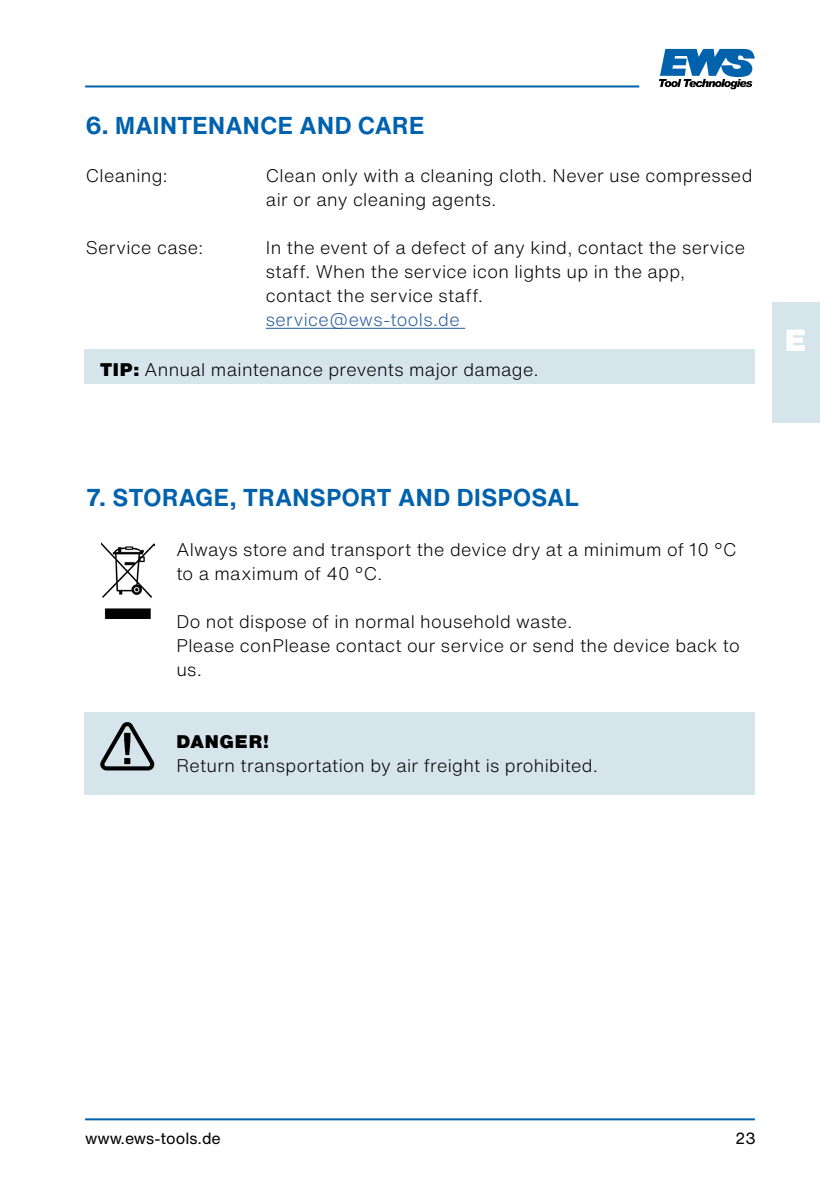
<style>
.page{position:relative;width:840px;height:1191px;background:#fff}
.page>*{position:absolute;margin:0;border:0;box-sizing:border-box;transform-origin:0 0}
.t1{font:900 30px "Helvetica Now Text";color:#fff}
.t2{font:700 24px "Helvetica Now Text";letter-spacing:.015em;color:#0061ad}
.t3{font:300 18px/24px "Helvetica Now Text";letter-spacing:.02em;color:#000}
.t4{font:300 18px "Helvetica Now Text";letter-spacing:.02em;color:#275b9b}
.t5{font:900 18px "Helvetica Now Text";letter-spacing:.035em;color:#000}
.t6{font:16px "Helvetica Now Text";color:#000}
.s1{font-weight:900}
</style>
<div class="page">
<svg style="left:659px;top:49px;width:95px;height:40px"></svg>
<hr style="left:85px;top:85px;width:554px;height:2px;background:#0061ad">
<hr style="left:85px;top:1118px;width:669px;height:2px;background:#0061ad">
<svg style="left:771px;top:302px;width:68px;height:120px;fill:#d6e4ec"></svg>
<hr style="left:266px;top:328px;width:199px;height:1px;background:#275b9b">
<div style="left:85px;top:712px;width:669px;height:82px;background:#d6e4ec"></div>
<div style="left:85px;top:349px;width:669px;height:35px;background:#d6e4ec"></div>
<svg style="left:100px;top:722px;width:54px;height:48px"></svg>
<img style="left:101px;top:542px;width:53px;height:76px">
<h2 class="t2" style="left:86px;top:108px;width:340px">6. MAINTENANCE AND CARE</h2>
<p class="t3" style="left:86px;top:163px;width:83px">Cleaning:</p>
<p class="t3" style="left:266px;top:163px;width:488px">Clean only with a cleaning cloth. Never use compressed air or any cleaning agents.</p>
<p class="t3" style="left:86px;top:235px;width:119px">Service case:</p>
<p class="t3" style="left:266px;top:235px;width:480px">In the event of a defect of any kind, contact the service staff. When the service icon lights up in the app, contact the service staff.</p>
<p class="t4" style="left:266px;top:306px;width:195px">service@ews-tools.de</p>
<p class="t3" style="left:100px;top:356px;width:439px"><span class="s1">TIP:</span> Annual maintenance prevents major damage.</p>
<h1 class="t1" style="left:784px;top:317px;width:23px">E</h1>
<h2 class="t2" style="left:86px;top:480px;width:494px">7. STORAGE, TRANSPORT AND DISPOSAL</h2>
<p class="t3" style="left:176px;top:537px;width:561px">Always store and transport the device dry at a minimum of 10 °C to a maximum of 40 °C.</p>
<p class="t3" style="left:176px;top:609px;width:564px">Do not dispose of in normal household waste.<br>Please conPlease contact our service or send the device back to us.</p>
<p class="t5" style="left:176px;top:728px;width:94px">DANGER!</p>
<p class="t3" style="left:176px;top:753px;width:423px">Return transportation by air freight is prohibited.</p>
<p class="t6" style="left:85px;top:1126px;width:137px">www.ews-tools.de</p>
<p class="t6" style="left:734px;top:1126px;width:22px">23</p>
</div>
